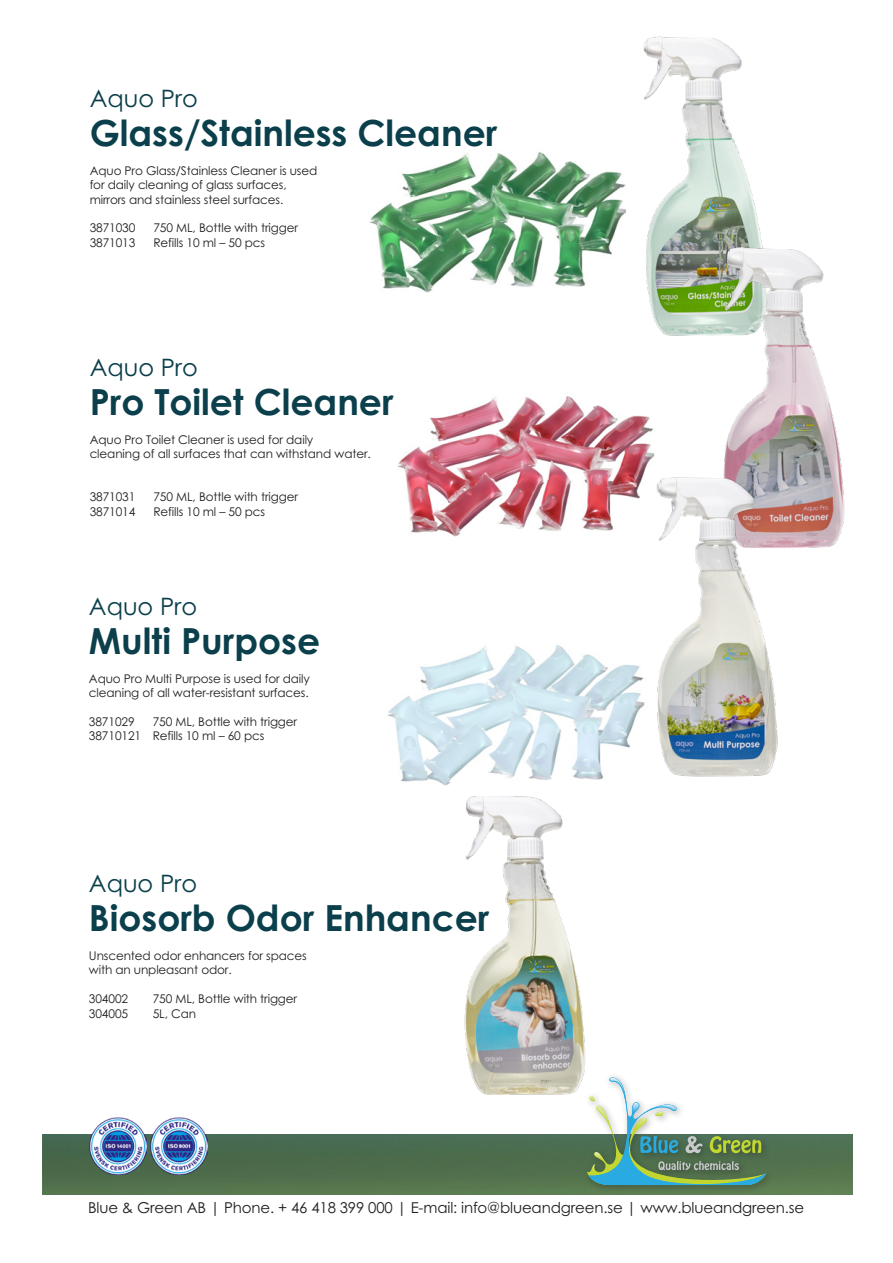
<style>
.page{position:relative;width:893px;height:1263px;background:#fff}
.page>*{position:absolute;margin:0;border:0;box-sizing:border-box;transform-origin:0 0}
.Produktnamn{font:700 36px "Century Gothic Pro";color:#0a3f4b}
.Produktnamn-2{font:24px "Century Gothic Pro";color:#0a3f4b}
.Brödtext{font:15px "Century Gothic Pro";letter-spacing:-.01em;color:#231f20}
.Brödtext-2{font:12px/14.4px "Century Gothic Pro";letter-spacing:-.01em;color:#231f20}
</style>
<div class="page">
<img style="left:387px;top:645px;width:248px;height:141px">
<img style="left:369px;top:152px;width:256px;height:141px">
<img style="left:625px;top:36px;width:136px;height:300px">
<img style="left:701px;top:238px;width:144px;height:310px">
<img style="left:43px;top:1134px;width:810px;height:60px">
<div style="left:582px;top:1072px;width:193px;height:122px;background:#231f20;opacity:.3"></div>
<svg style="left:587px;top:1077px;width:179px;height:111px"></svg>
<img style="left:150px;top:1118px;width:58px;height:57px">
<img style="left:90px;top:1118px;width:57px;height:57px">
<img style="left:397px;top:396px;width:258px;height:141px">
<img style="left:635px;top:467px;width:152px;height:310px">
<img style="left:447px;top:785px;width:152px;height:316px">
<p class="Produktnamn-2" style="left:90px;top:84px;width:110px">Aquo Pro</p>
<p class="Produktnamn" style="left:90px;top:110px;width:409px">Glass/Stainless Cleaner</p>
<p class="Brödtext-2" style="left:90px;top:163px;width:229px">Aquo Pro Glass/Stainless Cleaner is used for daily cleaning of glass surfaces, mirrors and stainless steel surfaces.</p>
<p class="Brödtext-2" style="left:90px;top:221px;width:47px">3871030</p>
<p class="Brödtext-2" style="left:153px;top:221px;width:146px">750 ML, Bottle with trigger</p>
<p class="Brödtext-2" style="left:90px;top:235px;width:47px">3871013</p>
<p class="Brödtext-2" style="left:153px;top:235px;width:113px">Refills 10 ml – 50 pcs</p>
<p class="Produktnamn-2" style="left:90px;top:353px;width:110px">Aquo Pro</p>
<p class="Produktnamn" style="left:90px;top:379px;width:305px">Pro Toilet Cleaner</p>
<p class="Brödtext-2" style="left:90px;top:432px;width:283px">Aquo Pro Toilet Cleaner is used for daily<br>cleaning of all surfaces that can withstand water.</p>
<p class="Brödtext-2" style="left:90px;top:490px;width:47px">3871031</p>
<p class="Brödtext-2" style="left:153px;top:490px;width:146px">750 ML, Bottle with trigger</p>
<p class="Brödtext-2" style="left:90px;top:504px;width:47px">3871014</p>
<p class="Brödtext-2" style="left:153px;top:504px;width:113px">Refills 10 ml – 50 pcs</p>
<p class="Produktnamn-2" style="left:89px;top:592px;width:110px">Aquo Pro</p>
<p class="Produktnamn" style="left:89px;top:618px;width:233px">Multi Purpose</p>
<p class="Brödtext-2" style="left:89px;top:671px;width:223px">Aquo Pro Multi Purpose is used for daily cleaning of all water-resistant surfaces.</p>
<p class="Brödtext-2" style="left:89px;top:714px;width:47px">3871029</p>
<p class="Brödtext-2" style="left:153px;top:714px;width:146px">750 ML, Bottle with trigger</p>
<p class="Brödtext-2" style="left:89px;top:729px;width:177px">38710121 Refills 10 ml – 60 pcs</p>
<p class="Produktnamn-2" style="left:89px;top:869px;width:110px">Aquo Pro</p>
<p class="Produktnamn" style="left:89px;top:896px;width:402px">Biosorb Odor Enhancer</p>
<p class="Brödtext-2" style="left:89px;top:948px;width:219px">Unscented odor enhancers for spaces with an unpleasant odor.</p>
<p class="Brödtext-2" style="left:89px;top:991px;width:41px">304002</p>
<p class="Brödtext-2" style="left:153px;top:991px;width:146px">750 ML, Bottle with trigger</p>
<p class="Brödtext-2" style="left:89px;top:1006px;width:41px">304005</p>
<p class="Brödtext-2" style="left:153px;top:1006px;width:45px">5L, Can</p>
<p class="Brödtext" style="left:88px;top:1198px;width:718px">Blue &amp; Green AB | Phone. + 46 418 399 000 | E-mail: info@blueandgreen.se | www.blueandgreen.se</p>
</div>
